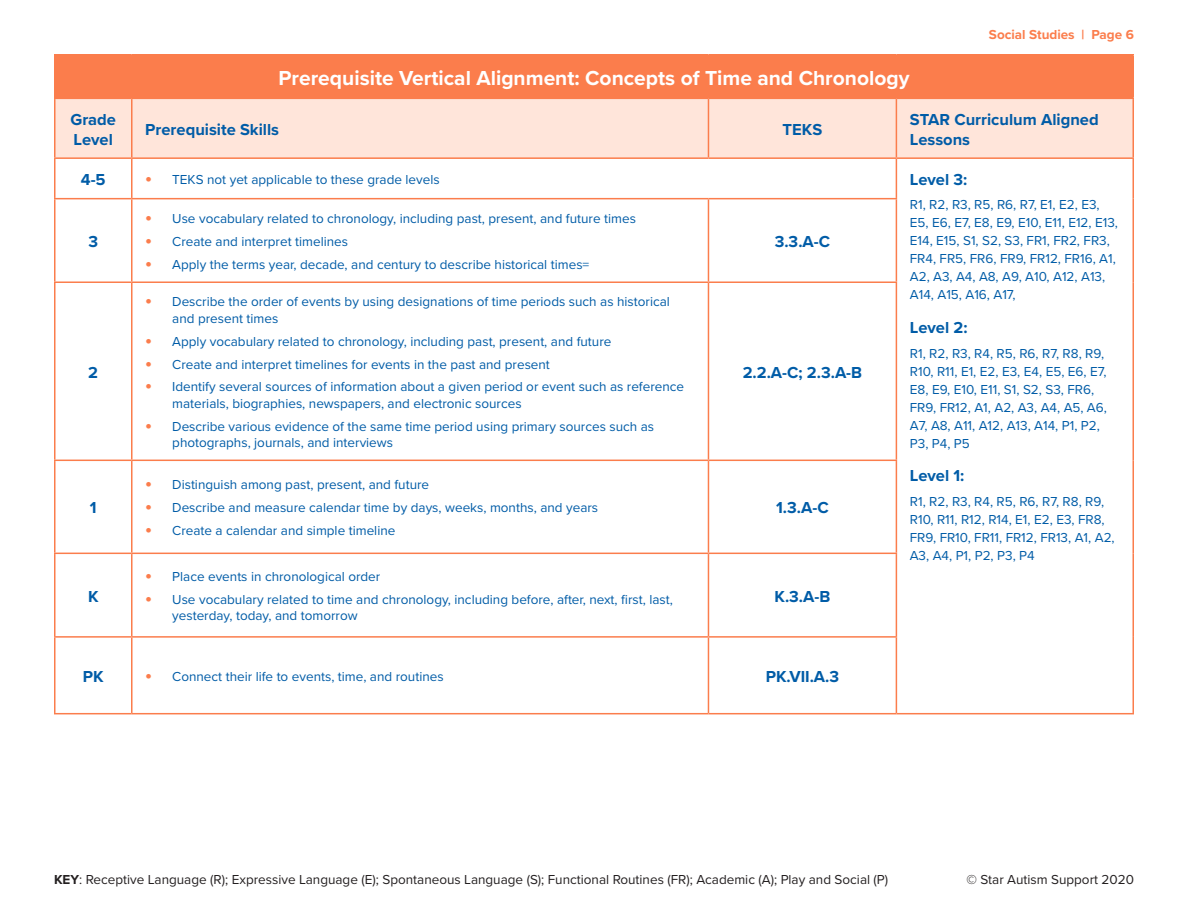
<style>
.page{position:relative;width:1188px;height:918px;background:#fff}
.page>*{position:absolute;margin:0;border:0;box-sizing:border-box;transform-origin:0 0}
.Table_Header{font:700 21px "Proxima Nova";color:#fff}
.Table_Subheader{font:700 16.5px/19.8px "Proxima Nova";color:#005ca7}
.Grade_Level_and_TEKS{font:700 16.5px "Proxima Nova";color:#005ca7}
.Aligned_Lessons_-_He{font:700 16.5px "Proxima Nova";color:#005ca7}
.Aligned_Lessons_-_Bo{font:13.5px/18px "Proxima Nova";color:#005ca7}
.t1{font:13.5px "Proxima Nova";color:#231f20}
.t2{font:700 13.5px "Proxima Nova";color:#fb7d4c}
.s1{font-weight:700;font-size:19.5px;color:#fb7d4c}
.s2{font-weight:700}
</style>
<div class="page">
<div style="left:55px;top:55px;width:1078px;height:43px;background:#fb7d4c"></div>
<div style="left:56px;top:99px;width:1076px;height:58px;background:#ffe5da"></div>
<hr style="left:54px;top:99px;width:2px;height:58px;background:#fb7d4c">
<hr style="left:131px;top:99px;width:2px;height:58px;background:#fb7d4c">
<hr style="left:708px;top:99px;width:1px;height:58px;background:#fb7d4c">
<hr style="left:896px;top:99px;width:1px;height:58px;background:#fb7d4c">
<hr style="left:1132px;top:99px;width:2px;height:58px;background:#fb7d4c">
<hr style="left:54px;top:157px;width:78px;height:2px;background:#fb7d4c">
<hr style="left:54px;top:159px;width:2px;height:39px;background:#fb7d4c">
<hr style="left:132px;top:157px;width:576px;height:2px;background:#fb7d4c">
<hr style="left:131px;top:159px;width:2px;height:39px;background:#fb7d4c">
<hr style="left:708px;top:157px;width:188px;height:2px;background:#fb7d4c">
<hr style="left:896px;top:157px;width:238px;height:2px;background:#fb7d4c">
<hr style="left:896px;top:159px;width:1px;height:39px;background:#fb7d4c">
<hr style="left:1132px;top:159px;width:2px;height:40px;background:#fb7d4c">
<hr style="left:54px;top:198px;width:78px;height:1px;background:#fb7d4c">
<hr style="left:54px;top:199px;width:2px;height:82px;background:#fb7d4c">
<hr style="left:132px;top:198px;width:576px;height:1px;background:#fb7d4c">
<hr style="left:131px;top:199px;width:2px;height:82px;background:#fb7d4c">
<hr style="left:708px;top:198px;width:189px;height:1px;background:#fb7d4c">
<hr style="left:708px;top:199px;width:1px;height:82px;background:#fb7d4c">
<hr style="left:896px;top:199px;width:1px;height:82px;background:#fb7d4c">
<hr style="left:1132px;top:199px;width:2px;height:83px;background:#fb7d4c">
<hr style="left:54px;top:281px;width:78px;height:2px;background:#fb7d4c">
<hr style="left:54px;top:283px;width:2px;height:177px;background:#fb7d4c">
<hr style="left:132px;top:281px;width:576px;height:2px;background:#fb7d4c">
<hr style="left:131px;top:283px;width:2px;height:177px;background:#fb7d4c">
<hr style="left:708px;top:281px;width:189px;height:2px;background:#fb7d4c">
<hr style="left:708px;top:283px;width:1px;height:177px;background:#fb7d4c">
<hr style="left:896px;top:283px;width:1px;height:177px;background:#fb7d4c">
<hr style="left:1132px;top:282px;width:2px;height:178px;background:#fb7d4c">
<hr style="left:54px;top:460px;width:78px;height:1px;background:#fb7d4c">
<hr style="left:54px;top:461px;width:2px;height:92px;background:#fb7d4c">
<hr style="left:132px;top:460px;width:576px;height:1px;background:#fb7d4c">
<hr style="left:131px;top:461px;width:2px;height:92px;background:#fb7d4c">
<hr style="left:708px;top:460px;width:189px;height:1px;background:#fb7d4c">
<hr style="left:708px;top:461px;width:1px;height:92px;background:#fb7d4c">
<hr style="left:896px;top:461px;width:1px;height:92px;background:#fb7d4c">
<hr style="left:1132px;top:460px;width:2px;height:93px;background:#fb7d4c">
<hr style="left:54px;top:553px;width:78px;height:1px;background:#fb7d4c">
<hr style="left:54px;top:554px;width:2px;height:82px;background:#fb7d4c">
<hr style="left:132px;top:553px;width:576px;height:1px;background:#fb7d4c">
<hr style="left:131px;top:554px;width:2px;height:82px;background:#fb7d4c">
<hr style="left:708px;top:553px;width:189px;height:1px;background:#fb7d4c">
<hr style="left:708px;top:554px;width:1px;height:82px;background:#fb7d4c">
<hr style="left:896px;top:554px;width:1px;height:82px;background:#fb7d4c">
<hr style="left:1132px;top:553px;width:2px;height:84px;background:#fb7d4c">
<hr style="left:54px;top:636px;width:78px;height:2px;background:#fb7d4c">
<hr style="left:54px;top:638px;width:2px;height:75px;background:#fb7d4c">
<hr style="left:132px;top:636px;width:576px;height:2px;background:#fb7d4c">
<hr style="left:131px;top:638px;width:2px;height:75px;background:#fb7d4c">
<hr style="left:708px;top:636px;width:189px;height:2px;background:#fb7d4c">
<hr style="left:708px;top:638px;width:1px;height:75px;background:#fb7d4c">
<hr style="left:896px;top:638px;width:1px;height:75px;background:#fb7d4c">
<hr style="left:1132px;top:637px;width:2px;height:76px;background:#fb7d4c">
<hr style="left:54px;top:713px;width:78px;height:1px;background:#fb7d4c">
<hr style="left:132px;top:713px;width:576px;height:1px;background:#fb7d4c">
<hr style="left:708px;top:713px;width:188px;height:1px;background:#fb7d4c">
<hr style="left:896px;top:713px;width:238px;height:1px;background:#fb7d4c">
<hr style="left:54px;top:54px;width:78px;height:2px;background:#fb7d4c">
<hr style="left:54px;top:55px;width:2px;height:43px;background:#fb7d4c">
<hr style="left:132px;top:54px;width:576px;height:2px;background:#fb7d4c">
<hr style="left:708px;top:54px;width:188px;height:2px;background:#fb7d4c">
<hr style="left:896px;top:54px;width:238px;height:2px;background:#fb7d4c">
<hr style="left:1132px;top:55px;width:2px;height:43px;background:#fb7d4c">
<hr style="left:54px;top:98px;width:78px;height:1px;background:#fb7d4c">
<hr style="left:132px;top:98px;width:576px;height:1px;background:#fb7d4c">
<hr style="left:708px;top:98px;width:188px;height:1px;background:#fb7d4c">
<hr style="left:896px;top:98px;width:238px;height:1px;background:#fb7d4c">
<p class="Table_Header" style="left:278px;top:62px;width:633px">Prerequisite Vertical Alignment: Concepts of Time and Chronology</p>
<p class="t2" style="left:989px;top:24px;width:147px">Social Studies | Page 6</p>
<p class="Table_Subheader" style="left:70px;top:109px;width:47px">Grade<br>Level</p>
<p class="Table_Subheader" style="left:145px;top:119px;width:135px">Prerequisite Skills</p>
<p class="Table_Subheader" style="left:783px;top:119px;width:41px">TEKS</p>
<p class="Table_Subheader" style="left:910px;top:109px;width:190px">STAR Curriculum Aligned<br>Lessons</p>
<p class="Grade_Level_and_TEKS" style="left:81px;top:167px;width:26px">4-5</p>
<p class="Aligned_Lessons_-_Bo" style="left:145px;top:170px;width:296px"><span class="s1">•</span> TEKS not yet applicable to these grade levels</p>
<p class="Aligned_Lessons_-_He" style="left:910px;top:167px;width:59px">Level 3:</p>
<p class="Aligned_Lessons_-_Bo" style="left:910px;top:195px;width:210px">R1, R2, R3, R5, R6, R7, E1, E2, E3,<br>E5, E6, E7, E8, E9, E10, E11, E12, E13,<br>E14, E15, S1, S2, S3, FR1, FR2, FR3,<br>FR4, FR5, FR6, FR9, FR12, FR16, A1,<br>A2, A3, A4, A8, A9, A10, A12, A13,<br>A14, A15, A16, A17,</p>
<p class="Aligned_Lessons_-_He" style="left:910px;top:315px;width:59px">Level 2:</p>
<p class="Aligned_Lessons_-_Bo" style="left:910px;top:343px;width:198px">R1, R2, R3, R4, R5, R6, R7, R8, R9,<br>R10, R11, E1, E2, E3, E4, E5, E6, E7,<br>E8, E9, E10, E11, S1, S2, S3, FR6,<br>FR9, FR12, A1, A2, A3, A4, A5, A6,<br>A7, A8, A11, A12, A13, A14, P1, P2,<br>P3, P4, P5</p>
<p class="Aligned_Lessons_-_He" style="left:910px;top:463px;width:56px">Level 1:</p>
<p class="Aligned_Lessons_-_Bo" style="left:910px;top:491px;width:206px">R1, R2, R3, R4, R5, R6, R7, R8, R9,<br>R10, R11, R12, R14, E1, E2, E3, FR8,<br>FR9, FR10, FR11, FR12, FR13, A1, A2,<br>A3, A4, P1, P2, P3, P4</p>
<p class="Aligned_Lessons_-_Bo" style="left:145px;top:209px;width:492px"><span class="s1">•</span> Use vocabulary related to chronology, including past, present, and future times</p>
<p class="Aligned_Lessons_-_Bo" style="left:145px;top:232px;width:204px"><span class="s1">•</span> Create and interpret timelines</p>
<p class="Aligned_Lessons_-_Bo" style="left:145px;top:255px;width:446px"><span class="s1">•</span> Apply the terms year, decade, and century to describe historical times=</p>
<p class="Grade_Level_and_TEKS" style="left:775px;top:229px;width:57px">3.3.A-C</p>
<p class="Grade_Level_and_TEKS" style="left:88px;top:229px;width:11px">3</p>
<p class="Aligned_Lessons_-_Bo" style="left:172px;top:293px;width:499px;line-height:16.2px;text-indent:-27px"><span class="s1">•</span> Describe the order of events by using designations of time periods such as historical and present times</p>
<p class="Aligned_Lessons_-_Bo" style="left:145px;top:331px;width:468px"><span class="s1">•</span> Apply vocabulary related to chronology, including past, present, and future</p>
<p class="Aligned_Lessons_-_Bo" style="left:145px;top:354px;width:406px"><span class="s1">•</span> Create and interpret timelines for events in the past and present</p>
<p class="Aligned_Lessons_-_Bo" style="left:172px;top:378px;width:513px;line-height:16.2px;text-indent:-27px"><span class="s1">•</span> Identify several sources of information about a given period or event such as reference materials, biographies, newspapers, and electronic sources</p>
<p class="Aligned_Lessons_-_Bo" style="left:172px;top:417px;width:483px;line-height:16.2px;text-indent:-27px"><span class="s1">•</span> Describe various evidence of the same time period using primary sources such as photographs, journals, and interviews</p>
<p class="Grade_Level_and_TEKS" style="left:743px;top:360px;width:121px">2.2.A-C; 2.3.A-B</p>
<p class="Grade_Level_and_TEKS" style="left:88px;top:360px;width:11px">2</p>
<p class="Aligned_Lessons_-_Bo" style="left:145px;top:475px;width:285px"><span class="s1">•</span> Distinguish among past, present, and future</p>
<p class="Aligned_Lessons_-_Bo" style="left:145px;top:498px;width:454px"><span class="s1">•</span> Describe and measure calendar time by days, weeks, months, and years</p>
<p class="Aligned_Lessons_-_Bo" style="left:145px;top:521px;width:252px"><span class="s1">•</span> Create a calendar and simple timeline</p>
<p class="Grade_Level_and_TEKS" style="left:776px;top:496px;width:54px">1.3.A-C</p>
<p class="Grade_Level_and_TEKS" style="left:90px;top:496px;width:8px">1</p>
<p class="Grade_Level_and_TEKS" style="left:88px;top:584px;width:12px">K</p>
<p class="Aligned_Lessons_-_Bo" style="left:145px;top:567px;width:237px"><span class="s1">•</span> Place events in chronological order</p>
<p class="Aligned_Lessons_-_Bo" style="left:172px;top:591px;width:502px;line-height:16.2px;text-indent:-27px"><span class="s1">•</span> Use vocabulary related to time and chronology, including before, after, next, first, last, yesterday, today, and tomorrow</p>
<p class="Grade_Level_and_TEKS" style="left:775px;top:584px;width:57px">K.3.A-B</p>
<p class="Grade_Level_and_TEKS" style="left:83px;top:664px;width:22px">PK</p>
<p class="Aligned_Lessons_-_Bo" style="left:145px;top:667px;width:300px"><span class="s1">•</span> Connect their life to events, time, and routines</p>
<p class="Grade_Level_and_TEKS" style="left:766px;top:664px;width:75px">PK.VII.A.3</p>
<p class="t1" style="left:54px;top:870px;width:836px"><span class="s2">KEY</span>: Receptive Language (R); Expressive Language (E); Spontaneous Language (S); Functional Routines (FR); Academic (A); Play and Social (P)</p>
<p class="t1" style="left:967px;top:870px;width:169px">© Star Autism Support 2020</p>
</div>
